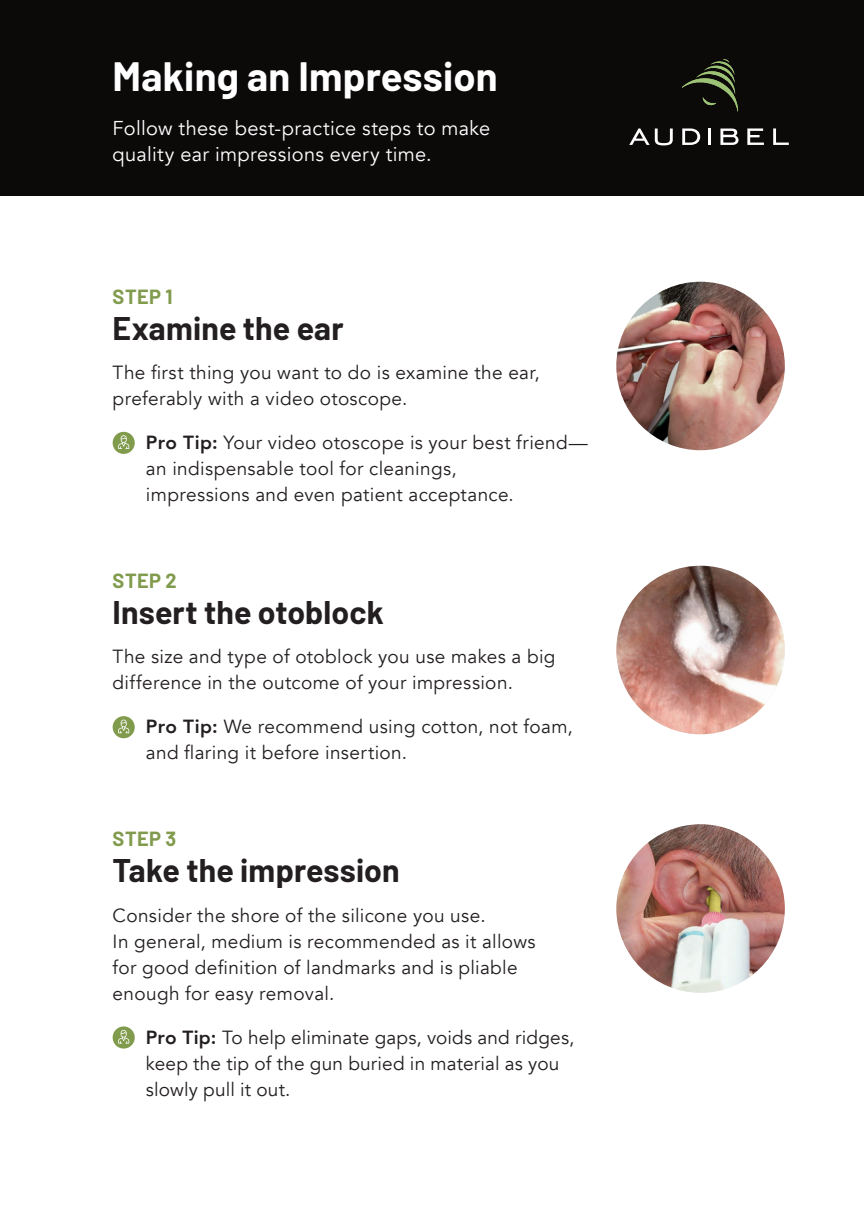
<style>
.page{position:relative;width:864px;height:1224px;background:#fff}
.page>*{position:absolute;margin:0;border:0;box-sizing:border-box;transform-origin:0 0}
.t1{font:700 40px "Barlow";letter-spacing:.005em;color:#fff}
.t2{font:700 32px "Barlow";letter-spacing:.005em;color:#231f20}
.t3{font:20px/26px "Avenir";letter-spacing:.015em;color:#fff}
.t4{font:700 20px "Barlow";letter-spacing:.02em;color:#819b4d}
.t5{font:19px/26px "Avenir";letter-spacing:.02em;color:#231f20}
.s1{font-weight:800}
</style>
<div class="page">
<div style="left:0;top:0;width:864px;height:195px;background:#0c0909"></div>
<div style="left:113px;top:432px;width:22px;height:22px;background:#819b4d;border-radius:50%"></div>
<svg style="left:118px;top:436px;width:11px;height:13px"></svg>
<div style="left:113px;top:716px;width:22px;height:22px;background:#819b4d;border-radius:50%"></div>
<svg style="left:118px;top:720px;width:11px;height:13px"></svg>
<div style="left:113px;top:1026px;width:22px;height:23px;background:#819b4d;border-radius:50%"></div>
<svg style="left:118px;top:1031px;width:11px;height:13px"></svg>
<img style="left:616px;top:282px;width:169px;height:168px;border-radius:84px">
<img style="left:616px;top:566px;width:169px;height:168px;border-radius:84px">
<img style="left:616px;top:824px;width:169px;height:169px;border-radius:84px">
<svg style="left:629px;top:128px;width:44px;height:17px"></svg>
<svg style="left:682px;top:128px;width:18px;height:17px"></svg>
<hr style="left:708px;top:128px;width:3px;height:17px;background:#fff">
<svg style="left:720px;top:129px;width:19px;height:16px"></svg>
<svg style="left:747px;top:128px;width:17px;height:17px"></svg>
<svg style="left:773px;top:128px;width:16px;height:17px"></svg>
<svg style="left:682px;top:59px;width:56px;height:52px"></svg>
<p class="t1" style="left:113px;top:47px;width:386px">Making an Impression</p>
<p class="t3" style="left:113px;top:116px;width:379px">Follow these best-practice steps to make quality ear impressions every time.</p>
<p class="t4" style="left:113px;top:282px;width:61px">STEP 1</p>
<p class="t2" style="left:113px;top:305px;width:233px">Examine the ear</p>
<p class="t5" style="left:113px;top:360px;width:429px">The first thing you want to do is examine the ear, preferably with a video otoscope.</p>
<p class="t5" style="left:146px;top:430px;width:443px"><span class="s1">Pro Tip:</span> Your video otoscope is your best friend— an indispensable tool for cleanings,<br>impressions and even patient acceptance.</p>
<p class="t4" style="left:113px;top:566px;width:66px">STEP 2</p>
<p class="t2" style="left:113px;top:589px;width:273px">Insert the otoblock</p>
<p class="t5" style="left:113px;top:644px;width:444px">The size and type of otoblock you use makes a big difference in the outcome of your impression.</p>
<p class="t5" style="left:146px;top:714px;width:428px"><span class="s1">Pro Tip:</span> We recommend using cotton, not foam, and flaring it before insertion.</p>
<p class="t4" style="left:113px;top:824px;width:65px">STEP 3</p>
<p class="t2" style="left:113px;top:847px;width:289px">Take the impression</p>
<p class="t5" style="left:113px;top:903px;width:425px">Consider the shore of the silicone you use.<br>In general, medium is recommended as it allows for good definition of landmarks and is pliable enough for easy removal.</p>
<p class="t5" style="left:146px;top:1025px;width:430px"><span class="s1">Pro Tip:</span> To help eliminate gaps, voids and ridges, keep the tip of the gun buried in material as you slowly pull it out.</p>
</div>
